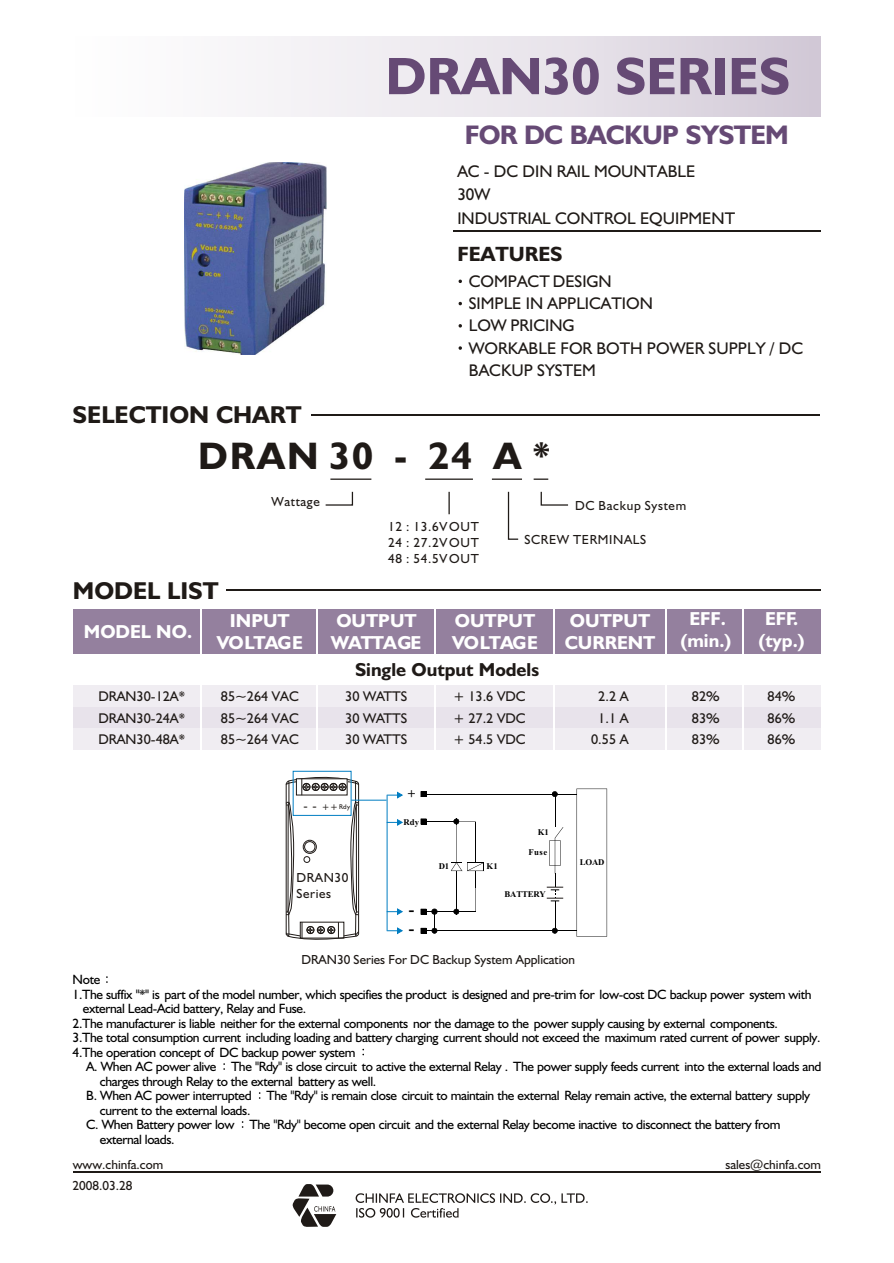
<style>
.page{position:relative;width:894px;height:1263px;background:#fff}
.page>*{position:absolute;margin:0;border:0;box-sizing:border-box;transform-origin:0 0}
.t1{font:700 52.95px "Humanst 521 BT";color:#664a75}
.t2{font:700 38.55px "Humanst 521 BT";letter-spacing:.055em;color:#1f1a17}
.t3{font:700 27px "Humanst 521 BT";letter-spacing:-.025em;color:#664a75}
.t4{font:700 24.45px "Humanst 521 BT";color:#1f1a17}
.t5{font:700 20.7px "Humanst 521 BT";color:#1f1a17}
.t6{font:700 18.9px/22.6px "Humanst 521 BT";color:#fff;text-align:center}
.t7{font:700 18.9px "Humanst 521 BT";color:#1f1a17}
.t8{font:16.95px/22.2px "Humanst 521 BT";color:#1f1a17}
.t9{font:700 16.5px/18.1px "Times";color:#000}
.t10{font:14.1px/21.3px "Humanst 521 BT";color:#1f1a17;text-align:justify}
.t11{font:13.5px "Humanst 521 BT";letter-spacing:-.025em;color:#000}
.t12{font:13.2px/15.8px "Humanst 521 BT";color:#1f1a17;text-align:justify}
.t13{font:13.2px/15.8px "Humanst 521 BT";letter-spacing:.05em;color:#1f1a17}
.t14{font:700 13.2px "Times";color:#000}
.t15{font:700 8.7px "Times";letter-spacing:-.01em;color:#000}
.t16{font:6.75px "Humanst 521 BT";color:#1f1a17}
.s1{font-size:12.75px}
.s2{font-size:9.45px}
</style>
<div class="page">
<svg style="left:292px;top:1184px;width:44px;height:43px"></svg>
<svg style="left:356px;top:1193px;width:232px;height:25px"></svg>
<hr style="left:226px;top:590px;width:595px;height:1px;background:#1f1a17">
<div style="left:73px;top:609px;width:748px;height:45px;background:#94809e"></div>
<div style="left:73px;top:686px;width:748px;height:21px;background:#f0edf2"></div>
<div style="left:73px;top:707px;width:748px;height:22px;background:#e8e3eb"></div>
<div style="left:73px;top:729px;width:748px;height:21px;background:#f0edf2"></div>
<hr style="left:200px;top:608px;width:2px;height:143px;background:#fff">
<hr style="left:317px;top:600px;width:1px;height:150px;background:#fff">
<hr style="left:434px;top:600px;width:1px;height:150px;background:#fff">
<hr style="left:553px;top:600px;width:2px;height:151px;background:#fff">
<hr style="left:665px;top:600px;width:2px;height:151px;background:#fff">
<hr style="left:742px;top:600px;width:2px;height:150px;background:#fff">
<hr style="left:73px;top:1172px;width:747px;height:1px;background:#1f1a17">
<hr style="left:555px;top:838px;width:1px;height:36px;background:#000">
<hr style="left:555px;top:794px;width:1px;height:33px;background:#000">
<hr style="left:426px;top:912px;width:50px;height:1px;background:#000">
<hr style="left:426px;top:931px;width:151px;height:1px;background:#000">
<hr style="left:440px;top:794px;width:137px;height:1px;background:#000">
<svg style="left:549px;top:827px;width:14px;height:39px"></svg>
<hr style="left:426px;top:821px;width:31px;height:1px;background:#000">
<hr style="left:555px;top:901px;width:1px;height:30px;background:#000">
<svg style="left:552px;top:791px;width:6px;height:6px"></svg>
<svg style="left:552px;top:928px;width:6px;height:6px"></svg>
<svg style="left:421px;top:791px;width:19px;height:6px"></svg>
<svg style="left:421px;top:908px;width:17px;height:26px"></svg>
<svg style="left:451px;top:819px;width:33px;height:96px"></svg>
<svg style="left:421px;top:819px;width:6px;height:6px"></svg>
<svg style="left:577px;top:789px;width:31px;height:148px"></svg>
<svg style="left:286px;top:773px;width:73px;height:167px"></svg>
<hr style="left:387px;top:795px;width:1px;height:136px;background:#007dc2">
<svg style="left:387px;top:928px;width:16px;height:6px"></svg>
<svg style="left:387px;top:908px;width:16px;height:7px"></svg>
<svg style="left:387px;top:819px;width:16px;height:7px"></svg>
<svg style="left:387px;top:792px;width:16px;height:6px"></svg>
<hr style="left:351px;top:800px;width:36px;height:1px;background:#007dc2">
<div style="left:293px;top:771px;width:59px;height:45px;border:1px solid #007dc2"></div>
<svg style="left:547px;top:874px;width:16px;height:28px"></svg>
<hr style="left:312px;top:414px;width:508px;height:2px;background:#1f1a17">
<hr style="left:330px;top:479px;width:41px;height:1px;background:#1f1a17">
<hr style="left:425px;top:479px;width:48px;height:1px;background:#1f1a17">
<svg style="left:325px;top:491px;width:29px;height:15px"></svg>
<hr style="left:448px;top:492px;width:2px;height:22px;background:#1f1a17">
<hr style="left:492px;top:479px;width:30px;height:1px;background:#1f1a17">
<svg style="left:507px;top:491px;width:12px;height:49px"></svg>
<svg style="left:540px;top:491px;width:29px;height:15px"></svg>
<svg style="left:534px;top:479px;width:14px;height:1px"></svg>
<hr style="left:453px;top:231px;width:367px;height:1px;background:#1f1a17">
<svg style="left:459px;top:324px;width:3px;height:4px"></svg>
<svg style="left:459px;top:346px;width:3px;height:4px"></svg>
<img style="left:185px;top:162px;width:141px;height:193px">
<h1 class="t1" style="left:386px;top:54px;width:406px">DRAN30 SERIES</h1>
<h3 class="t3" style="left:465px;top:123px;width:326px">FOR DC BACKUP SYSTEM</h3>
<p class="t8" style="left:457px;top:161px;width:279px;line-height:23.2px">AC - DC DIN RAIL MOUNTABLE<br>30W<br>INDUSTRIAL CONTROL EQUIPMENT</p>
<h3 class="t5" style="left:457px;top:245px;width:107px">FEATURES</h3>
<p class="t8" style="left:469px;top:271px;width:336px">COMPACT DESIGN<br>SIMPLE IN APPLICATION<br>LOW PRICING<br>WORKABLE FOR BOTH POWER SUPPLY / DC<br>BACKUP SYSTEM</p>
<h3 class="t4" style="left:73px;top:405px;width:231px">SELECTION CHART</h3>
<h2 class="t2" style="left:198px;top:439px;width:355px">DRAN 30 - 24 A *</h2>
<p class="t13" style="left:271px;top:494px;width:50px">Wattage</p>
<p class="t12" style="left:388px;top:520px;width:92px">12 : 13.6V OUT 24 : 27.2V OUT 48 : 54.5V OUT</p>
<p class="t13" style="left:575px;top:499px;width:113px">DC Backup System</p>
<p class="t13" style="left:524px;top:532px;width:123px">SCREW TERMINALS</p>
<h3 class="t4" style="left:73px;top:580px;width:147px">MODEL LIST</h3>
<h3 class="t6" style="left:84px;top:622px;width:110px">MODEL NO.</h3>
<h3 class="t6" style="left:217px;top:610px;width:88px">INPUT<br>VOLTAGE</h3>
<h3 class="t6" style="left:331px;top:610px;width:92px;text-align:left">OUTPUT<br>WATTAGE</h3>
<h3 class="t6" style="left:452px;top:610px;width:88px;text-align:left">OUTPUT<br>VOLTAGE</h3>
<h3 class="t6" style="left:565px;top:610px;width:92px;text-align:left">OUTPUT<br>CURRENT</h3>
<p class="t10" style="left:98px;top:687px;width:88px">DRAN30-12A* DRAN30-24A* DRAN30-48A*</p>
<p class="t10" style="left:221px;top:687px;width:80px">85~264 VAC 85~264 VAC 85~264 VAC</p>
<h3 class="t7" style="left:355px;top:662px;width:186px">Single Output Models</h3>
<p class="t10" style="left:345px;top:687px;width:64px">30 WATTS 30 WATTS 30 WATTS</p>
<p class="t10" style="left:453px;top:687px;width:74px">+ 13.6 VDC + 27.2 VDC</p>
<p class="t10" style="left:453px;top:730px;width:74px">+ 54.5 VDC</p>
<p class="t16" style="left:303px;top:804px;width:48px"><span class="s1">- -</span> <span class="s2">++</span>Rdy</p>
<p class="t13" style="left:296px;top:871px;width:54px">DRAN30<br>Series</p>
<p class="t14" style="left:408px;top:789px;width:9px">+</p>
<p class="t15" style="left:404px;top:819px;width:17px">Rdy</p>
<p class="t9" style="left:409px;top:902px;width:7px">- -</p>
<p class="t15" style="left:538px;top:829px;width:13px">K1</p>
<p class="t15" style="left:439px;top:863px;width:12px">D1</p>
<p class="t15" style="left:487px;top:863px;width:13px">K1</p>
<p class="t15" style="left:529px;top:849px;width:20px">Fuse</p>
<p class="t15" style="left:505px;top:891px;width:43px">BATTERY</p>
<p class="t10" style="left:591px;top:687px;width:39px;text-align:center">2.2 A<br>1.1 A<br>0.55 A</p>
<p class="t15" style="left:580px;top:860px;width:26px">LOAD</p>
<p class="t12" style="left:301px;top:953px;width:275px">DRAN30 Series For DC Backup System Application</p>
<h3 class="t6" style="left:681px;top:608px;width:52px">EFF. (min.)</h3>
<p class="t10" style="left:692px;top:687px;width:29px">82% 83% 83%</p>
<h3 class="t6" style="left:759px;top:608px;width:48px">EFF. (typ.)</h3>
<p class="t10" style="left:768px;top:687px;width:29px">84% 86% 86%</p>
<p class="t11" style="left:73px;top:974px;width:29px">Note</p>
<p class="t11" style="left:73px;top:989px;width:740px">1.The suffix "*" is part of the model number, which specifies the product is designed and pre-trim for low-cost DC backup power system with</p>
<p class="t11" style="left:83px;top:1003px;width:225px">external Lead-Acid battery, Relay and Fuse.</p>
<p class="t11" style="left:73px;top:1018px;width:707px">2.The manufacturer is liable neither for the external components nor the damage to the power supply causing by external components.</p>
<p class="t11" style="left:73px;top:1032px;width:749px">3.The total consumption current including loading and battery charging current should not exceed the maximum rated current of power supply.</p>
<p class="t11" style="left:73px;top:1047px;width:284px">4.The operation concept of DC backup power system</p>
<p class="t11" style="left:86px;top:1061px;width:737px">A. When AC power alive The "Rdy" is close circuit to active the external Relay . The power supply feeds current into the external loads and</p>
<p class="t11" style="left:100px;top:1076px;width:278px">charges through Relay to the external battery as well.</p>
<p class="t11" style="left:86px;top:1090px;width:725px">B. When AC power interrupted The "Rdy" is remain close circuit to maintain the external Relay remain active, the external battery supply</p>
<p class="t11" style="left:100px;top:1105px;width:152px">current to the external loads.</p>
<p class="t11" style="left:86px;top:1119px;width:696px">C. When Battery power low The "Rdy" become open circuit and the external Relay become inactive to disconnect the battery from</p>
<p class="t11" style="left:100px;top:1134px;width:76px">external loads.</p>
<p class="t12" style="left:73px;top:1158px;width:92px">www.chinfa.com</p>
<p class="t12" style="left:725px;top:1158px;width:97px">sales@chinfa.com</p>
<p class="t12" style="left:73px;top:1179px;width:61px">2008.03.28</p>
</div>
